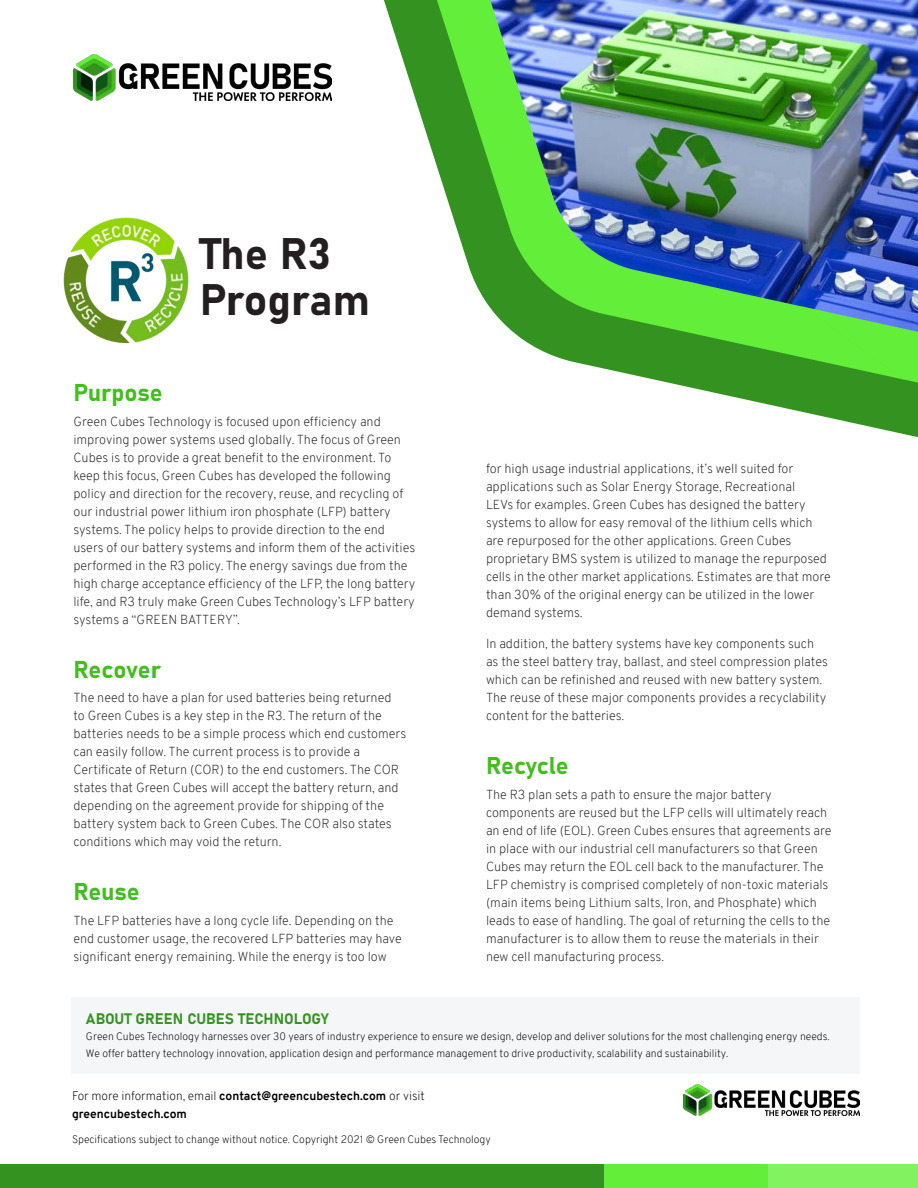
<style>
.page{position:relative;width:918px;height:1188px;background:#fff}
.page>*{position:absolute;margin:0;border:0;box-sizing:border-box;transform-origin:0 0}
.t1{font:43.5px/46.5px "Bahnschrift";color:#231f20}
.t2{font:24px "Bahnschrift";color:#42be1e}
.t3{font:15px "Bahnschrift";color:#349320}
.t4{font:200 12.75px/18px "Overpass";color:#231f20}
.t5{font:700 12px/18px "Overpass";color:#000}
.t6{font:200 10.5px/16.5px "Overpass";color:#000}
.s1{font-weight:200}
</style>
<div class="page">
<img style="left:63px;top:217px;width:126px;height:126px">
<svg style="left:657px;top:0;width:261px;height:438px"></svg>
<svg style="left:802px;top:306px;width:116px;height:79px"></svg>
<img style="left:384px;top:0;width:521px;height:380px">
<img style="left:73px;top:54px;width:258px;height:46px">
<div style="left:71px;top:997px;width:788px;height:77px;background:#f5f6f8"></div>
<div style="left:0;top:1164px;width:605px;height:24px;background:#349320"></div>
<div style="left:605px;top:1164px;width:163px;height:24px;background:#63ef39"></div>
<div style="left:768px;top:1164px;width:150px;height:24px;background:#82f260"></div>
<img style="left:684px;top:1084px;width:176px;height:32px">
<p class="t1" style="left:200px;top:227px;width:172px">The R3<br>Program</p>
<p class="t2" style="left:73px;top:374px;width:91px">Purpose</p>
<p class="t4" style="left:73px;top:412px;width:343px">Green Cubes Technology is focused upon efficiency and improving power systems used globally. The focus of Green Cubes is to provide a great benefit to the environment. To keep this focus, Green Cubes has developed the following policy and direction for the recovery, reuse, and recycling of our industrial power lithium iron phosphate (LFP) battery systems. The policy helps to provide direction to the end users of our battery systems and inform them of the activities performed in the R3 policy. The energy savings due from the high charge acceptance efficiency of the LFP, the long battery life, and R3 truly make Green Cubes Technology’s LFP battery systems a “GREEN BATTERY”.</p>
<p class="t2" style="left:73px;top:651px;width:89px">Recover</p>
<p class="t4" style="left:73px;top:689px;width:334px">The need to have a plan for used batteries being returned<br>to Green Cubes is a key step in the R3. The return of the batteries needs to be a simple process which end customers can easily follow. The current process is to provide a Certificate of Return (COR) to the end customers. The COR states that Green Cubes will accept the battery return, and depending on the agreement provide for shipping of the battery system back to Green Cubes. The COR also states conditions which may void the return.</p>
<p class="t2" style="left:73px;top:874px;width:68px">Reuse</p>
<p class="t4" style="left:73px;top:912px;width:330px">The LFP batteries have a long cycle life. Depending on the end customer usage, the recovered LFP batteries may have significant energy remaining. While the energy is too low</p>
<p class="t4" style="left:486px;top:459px;width:346px">for high usage industrial applications, it’s well suited for applications such as Solar Energy Storage, Recreational<br>LEVs for examples. Green Cubes has designed the battery systems to allow for easy removal of the lithium cells which are repurposed for the other applications. Green Cubes proprietary BMS system is utilized to manage the repurposed cells in the other market applications. Estimates are that more than 30% of the original energy can be utilized in the lower demand systems.</p>
<p class="t4" style="left:486px;top:635px;width:343px">In addition, the battery systems have key components such as the steel battery tray, ballast, and steel compression plates which can be refinished and reused with new battery system.<br>The reuse of these major components provides a recyclability content for the batteries.</p>
<p class="t2" style="left:486px;top:747px;width:84px">Recycle</p>
<p class="t4" style="left:486px;top:786px;width:347px">The R3 plan sets a path to ensure the major battery components are reused but the LFP cells will ultimately reach an end of life (EOL). Green Cubes ensures that agreements are in place with our industrial cell manufacturers so that Green Cubes may return the EOL cell back to the manufacturer. The LFP chemistry is comprised completely of non-toxic materials (main items being Lithium salts, Iron, and Phosphate) which leads to ease of handling. The goal of returning the cells to the manufacturer is to allow them to reuse the materials in their new cell manufacturing process.</p>
<p class="t3" style="left:86px;top:1007px;width:244px">ABOUT GREEN CUBES TECHNOLOGY</p>
<p class="t6" style="left:86px;top:1029px;width:745px">Green Cubes Technology harnesses over 30 years of industry experience to ensure we design, develop and deliver solutions for the most challenging energy needs.<br>We offer battery technology innovation, application design and performance management to drive productivity, scalability and sustainability.</p>
<p class="t5" style="left:72px;top:1087px;width:354px"><span class="s1">For more information, email</span> contact@greencubestech.com <span class="s1">or visit </span>greencubestech.com</p>
<p class="t6" style="left:72px;top:1131px;width:420px">Specifications subject to change without notice. Copyright 2021 © Green Cubes Technology</p>
</div>
